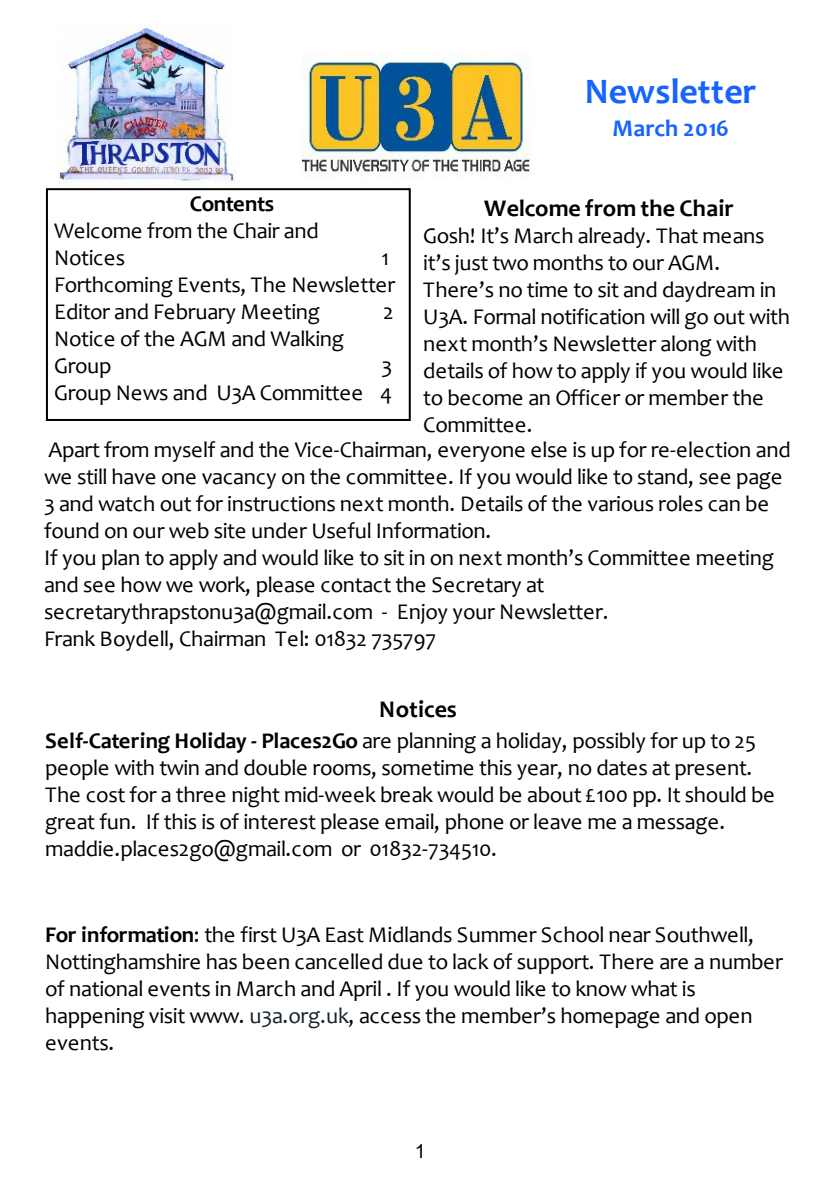
<style>
.page{position:relative;width:840px;height:1191px;background:#fff}
.page>*{position:absolute;margin:0;border:0;box-sizing:border-box;transform-origin:0 0}
.t1{font:700 36px "Candara";color:#1564ff}
.t2{font:700 24px "Candara";letter-spacing:.005em;color:#000}
.t3{font:700 24px "Candara";letter-spacing:.01em;color:#1564ff}
.t4{font:22.4px/27px "Candara";letter-spacing:-.02em;color:#000}
.t5{font:700 22.4px "Candara";letter-spacing:-.02em;color:#000}
.t6{font:19.6px "Arial";color:#000}
.s1{font-weight:700}
.s2{color:#17232b}
</style>
<div class="page">
<div style="left:46px;top:188px;width:364px;height:233px;border:2px solid #000"></div>
<img style="left:301px;top:54px;width:231px;height:121px">
<img style="left:58px;top:24px;width:177px;height:163px">
<p class="t5" style="left:189px;top:195px;width:86px">Contents</p>
<p class="t4" style="left:54px;top:220px;width:266px">Welcome from the Chair and<br>Notices</p>
<p class="t4" style="left:54px;top:247px;width:342px;text-indent:327px">1<br>Forthcoming Events, The Newsletter<br>Editor and February Meeting</p>
<p class="t4" style="left:383px;top:301px;width:12px">2</p>
<p class="t4" style="left:54px;top:328px;width:291px">Notice of the AGM and Walking<br>Group</p>
<p class="t4" style="left:54px;top:355px;width:339px;text-align:right">3<br>Group News and U3A Committee 4</p>
<h1 class="t1" style="left:584px;top:77px;width:173px">Newsletter</h1>
<p class="t3" style="left:612px;top:118px;width:118px">March 2016</p>
<p class="t2" style="left:484px;top:199px;width:251px">Welcome from the Chair</p>
<p class="t4" style="left:423px;top:224px;width:368px">Gosh! It’s March already. That means it’s just two months to our AGM.<br>There’s no time to sit and daydream in U3A. Formal notification will go out with next month’s Newsletter along with details of how to apply if you would like to become an Officer or member the Committee.</p>
<p class="t4" style="left:44px;top:438px;width:747px">Apart from myself and the Vice-Chairman, everyone else is up for re-election and we still have one vacancy on the committee. If you would like to stand, see page 3 and watch out for instructions next month. Details of the various roles can be found on our web site under Useful Information.<br>If you plan to apply and would like to sit in on next month’s Committee meeting and see how we work, please contact the Secretary at secretarythrapstonu3a@gmail.com - Enjoy your Newsletter.<br>Frank Boydell, Chairman Tel: 01832 735797</p>
<p class="t2" style="left:379px;top:699px;width:79px">Notices</p>
<p class="t4" style="left:45px;top:729px;width:730px"><span class="s1">Self-Catering Holiday - Places2Go</span> are planning a holiday, possibly for up to 25 people with twin and double rooms, sometime this year, no dates at present.<br>The cost for a three night mid-week break would be about £100 pp. It should be great fun. If this is of interest please email, phone or leave me a message. maddie.places2go@gmail.com or 01832-734510.</p>
<p class="t4" style="left:45px;top:923px;width:738px"><span class="s1">For information</span>: the first U3A East Midlands Summer School near Southwell, Nottinghamshire has been cancelled due to lack of support. There are a number of national events in March and April . If you would like to know what is happening visit www. <span class="s2">u3a.org.uk</span>, access the member’s homepage and open events.</p>
<p class="t6" style="left:414px;top:1143px;width:12px">1</p>
</div>
